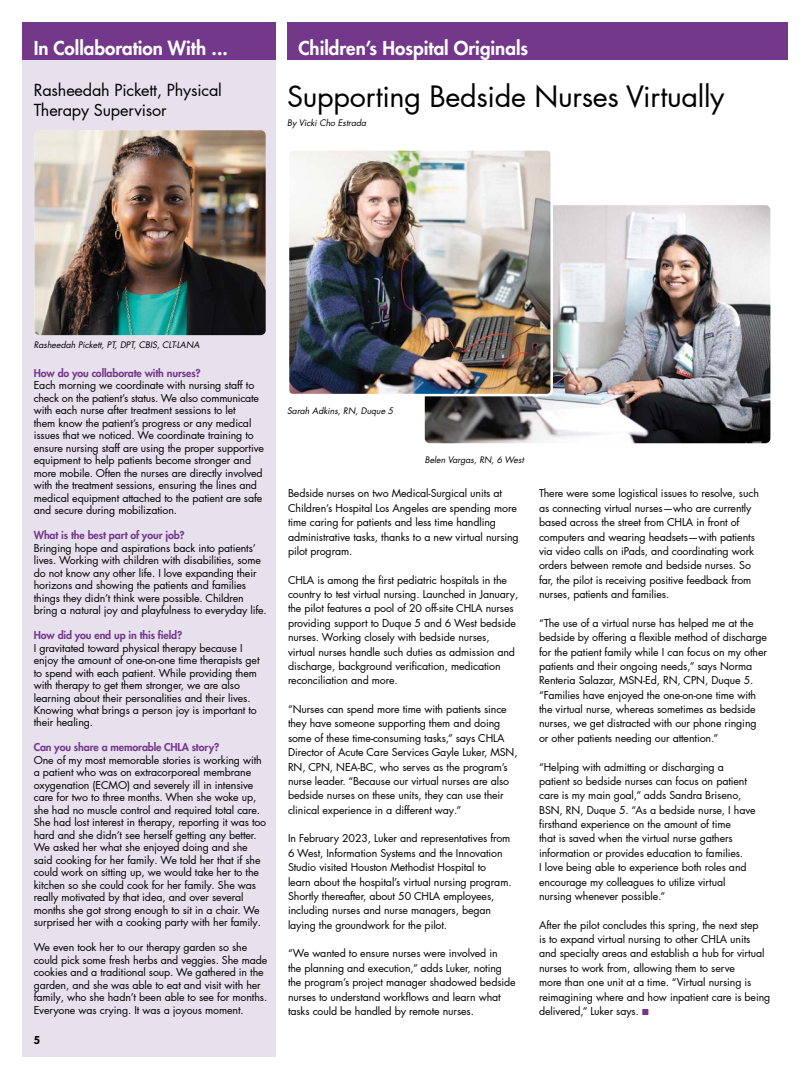
<style>
.page{position:relative;width:810px;height:1080px;background:#fff}
.page>*{position:absolute;margin:0;border:0;box-sizing:border-box;transform-origin:0 0}
.t1{font:28.75px "Futura LT Pro";letter-spacing:-.01em;color:#000}
.t2{font:800 18.75px "Futura LT Pro";color:#fff}
.t3{font:16.25px/20px "Futura LT Pro";letter-spacing:-.01em;color:#000}
.t4{font:700 11.25px "VAG Rounded Std";color:#000}
.t5{font:10.62px/14.4px "Futura LT Pro";letter-spacing:-.01em;color:#000}
.t6{font:800 10.62px "Futura LT Pro";letter-spacing:-.01em;color:#74388b}
.t7{font:italic 8.75px "Futura LT Pro";color:#000}
.s1{color:#74388b}
</style>
<div class="page">
<img style="left:425px;top:205px;width:345px;height:238px">
<div style="left:22px;top:22px;width:254px;height:1036px;background:#e7e1ee"></div>
<div style="left:22px;top:22px;width:254px;height:38px;background:#74388b"></div>
<div style="left:287px;top:22px;width:501px;height:38px;background:#74388b"></div>
<img style="left:290px;top:151px;width:260px;height:242px">
<div style="left:287px;top:148px;width:266px;height:248px;border:2px solid #fff;border-radius:5px"></div>
<img style="left:34px;top:130px;width:232px;height:205px">
<h2 class="t2" style="left:34px;top:33px;width:196px">In Collaboration With ...</h2>
<h3 class="t3" style="left:34px;top:80px;width:190px">Rasheedah Pickett, Physical<br>Therapy Supervisor</h3>
<h2 class="t2" style="left:298px;top:33px;width:231px">Children’s Hospital Originals</h2>
<h1 class="t1" style="left:287px;top:76px;width:439px">Supporting Bedside Nurses Virtually</h1>
<p class="t7" style="left:287px;top:117px;width:81px">By Vicki Cho Estrada</p>
<p class="t7" style="left:34px;top:339px;width:167px">Rasheedah Pickett, PT, DPT, CBIS, CLT-LANA</p>
<p class="t6" style="left:34px;top:365px;width:169px">How do you collaborate with nurses?</p>
<p class="t5" style="left:34px;top:379px;width:232px;line-height:12.5px">Each morning we coordinate with nursing staff to check on the patient’s status. We also communicate with each nurse after treatment sessions to let<br>them know the patient’s progress or any medical issues that we noticed. We coordinate training to ensure nursing staff are using the proper supportive equipment to help patients become stronger and more mobile. Often the nurses are directly involved with the treatment sessions, ensuring the lines and medical equipment attached to the patient are safe and secure during mobilization.</p>
<p class="t6" style="left:34px;top:527px;width:153px">What is the best part of your job?</p>
<p class="t5" style="left:34px;top:541px;width:235px;line-height:12.5px">Bringing hope and aspirations back into patients’ lives. Working with children with disabilities, some do not know any other life. I love expanding their horizons and showing the patients and families things they didn’t think were possible. Children bring a natural joy and playfulness to everyday life.</p>
<p class="t6" style="left:34px;top:627px;width:150px">How did you end up in this field?</p>
<p class="t5" style="left:34px;top:641px;width:227px;line-height:12.5px">I gravitated toward physical therapy because I enjoy the amount of one-on-one time therapists get to spend with each patient. While providing them with therapy to get them stronger, we are also learning about their personalities and their lives.<br>Knowing what brings a person joy is important to their healing.</p>
<p class="t6" style="left:34px;top:740px;width:187px">Can you share a memorable CHLA story?</p>
<p class="t5" style="left:34px;top:754px;width:234px;line-height:12.5px">One of my most memorable stories is working with a patient who was on extracorporeal membrane oxygenation (ECMO) and severely ill in intensive care for two to three months. When she woke up, she had no muscle control and required total care.<br>She had lost interest in therapy, reporting it was too hard and she didn’t see herself getting any better.<br>We asked her what she enjoyed doing and she said cooking for her family. We told her that if she could work on sitting up, we would take her to the kitchen so she could cook for her family. She was really motivated by that idea, and over several months she got strong enough to sit in a chair. We surprised her with a cooking party with her family.</p>
<p class="t5" style="left:34px;top:941px;width:235px;line-height:12.5px">We even took her to our therapy garden so she could pick some fresh herbs and veggies. She made cookies and a traditional soup. We gathered in the garden, and she was able to eat and visit with her family, who she hadn’t been able to see for months.<br>Everyone was crying. It was a joyous moment.</p>
<p class="t4" style="left:34px;top:1033px;width:8px">5</p>
<p class="t7" style="left:287px;top:405px;width:108px">Sarah Adkins, RN, Duque 5</p>
<p class="t7" style="left:425px;top:453px;width:100px">Belen Vargas, RN, 6 West</p>
<p class="t5" style="left:288px;top:486px;width:232px">Bedside nurses on two Medical-Surgical units at Children’s Hospital Los Angeles are spending more time caring for patients and less time handling administrative tasks, thanks to a new virtual nursing pilot program.</p>
<p class="t5" style="left:288px;top:572px;width:232px">CHLA is among the first pediatric hospitals in the country to test virtual nursing. Launched in January, the pilot features a pool of 20 off-site CHLA nurses providing support to Duque 5 and 6 West bedside nurses. Working closely with bedside nurses, virtual nurses handle such duties as admission and discharge, background verification, medication reconciliation and more.</p>
<p class="t5" style="left:288px;top:702px;width:231px">“Nurses can spend more time with patients since they have someone supporting them and doing some of these time-consuming tasks,” says CHLA Director of Acute Care Services Gayle Luker, MSN, RN, CPN, NEA-BC, who serves as the program’s nurse leader. “Because our virtual nurses are also bedside nurses on these units, they can use their clinical experience in a different way.”</p>
<p class="t5" style="left:288px;top:831px;width:225px">In February 2023, Luker and representatives from 6 West, Information Systems and the Innovation Studio visited Houston Methodist Hospital to learn about the hospital’s virtual nursing program.<br>Shortly thereafter, about 50 CHLA employees, including nurses and nurse managers, began laying the groundwork for the pilot.</p>
<p class="t5" style="left:288px;top:946px;width:229px">“We wanted to ensure nurses were involved in<br>the planning and execution,” adds Luker, noting the program’s project manager shadowed bedside nurses to understand workflows and learn what tasks could be handled by remote nurses.</p>
<p class="t5" style="left:539px;top:486px;width:221px">There were some logistical issues to resolve, such as connecting virtual nurses—who are currently based across the street from CHLA in front of computers and wearing headsets—with patients via video calls on iPads, and coordinating work orders between remote and bedside nurses. So far, the pilot is receiving positive feedback from nurses, patients and families.</p>
<p class="t5" style="left:539px;top:616px;width:229px">“The use of a virtual nurse has helped me at the bedside by offering a flexible method of discharge for the patient family while I can focus on my other patients and their ongoing needs,” says Norma Renteria Salazar, MSN-Ed, RN, CPN, Duque 5. “Families have enjoyed the one-on-one time with the virtual nurse, whereas sometimes as bedside nurses, we get distracted with our phone ringing or other patients needing our attention.”</p>
<p class="t5" style="left:539px;top:759px;width:218px">“Helping with admitting or discharging a patient so bedside nurses can focus on patient care is my main goal,” adds Sandra Briseno, BSN, RN, Duque 5. “As a bedside nurse, I have firsthand experience on the amount of time<br>that is saved when the virtual nurse gathers information or provides education to families.<br>I love being able to experience both roles and encourage my colleagues to utilize virtual nursing whenever possible.”</p>
<p class="t5" style="left:539px;top:918px;width:233px">After the pilot concludes this spring, the next step<br>is to expand virtual nursing to other CHLA units and specialty areas and establish a hub for virtual nurses to work from, allowing them to serve<br>more than one unit at a time. “Virtual nursing is reimagining where and how inpatient care is being delivered,” Luker says. <span class="s1">■</span></p>
</div>
